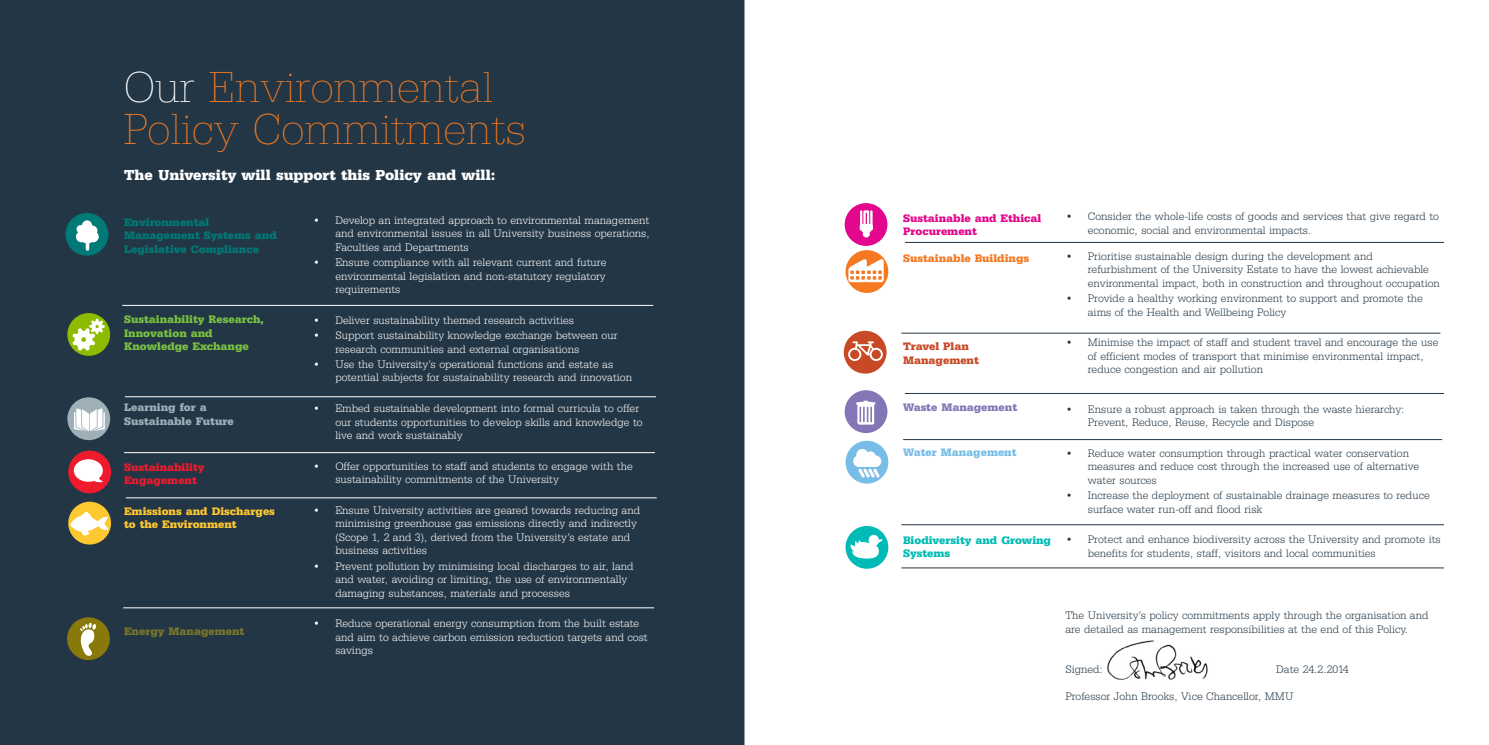
<style>
.page{position:relative;width:1489px;height:745px;background:#fff}
.page>*{position:absolute;margin:0;border:0;box-sizing:border-box;transform-origin:0 0}
.t1{font:200 45px/42.5px "Serifa BEFOP";color:#f47921}
.t2{font:700 15px "Serifa BEFOP";color:#fff}
.t3{font:300 11.25px/13.5px "Serifa BEFOP";color:#fff}
.t4{font:300 11.25px/13.5px "Serifa BEFOP";color:#233645}
.t5{font:700 11.25px/13.5px "Serifa BEFOP";color:#007a76}
.t6{font:700 11.25px/13.5px "Serifa BEFOP";color:#79c142}
.t7{font:700 11.25px/13.5px "Serifa BEFOP";color:#fec830}
.t8{font:700 11.25px/13.5px "Serifa BEFOP";color:#e2078c}
.t9{font:700 11.25px/13.5px "Serifa BEFOP";color:#9eafb8}
.t10{font:700 11.25px/13.5px "Serifa BEFOP";color:#00bbb5}
.t11{font:700 11.25px/13.5px "Serifa BEFOP";color:#ee1b2d}
.t12{font:700 11.25px "Serifa BEFOP";color:#f47921}
.t13{font:700 11.25px/13.5px "Serifa BEFOP";color:#c74925}
.t14{font:700 11.25px "Serifa BEFOP";color:#78762b}
.t15{font:700 11.25px "Serifa BEFOP";color:#8476b6}
.t16{font:700 11.25px "Serifa BEFOP";color:#78bde8}
.s1{color:#fff}
</style>
<div class="page">
<img style="left:1107px;top:640px;width:101px;height:40px">
<div style="left:0;top:0;width:744px;height:744px;background:#233645"></div>
<hr style="left:122px;top:305px;width:531px;height:1px;background:#fff">
<hr style="left:125px;top:396px;width:531px;height:1px;background:#fff">
<hr style="left:124px;top:452px;width:531px;height:1px;background:#fff">
<hr style="left:126px;top:497px;width:530px;height:1px;background:#fff">
<hr style="left:904px;top:242px;width:539px;height:1px;background:#233645">
<hr style="left:901px;top:332px;width:539px;height:1px;background:#233645">
<hr style="left:904px;top:393px;width:539px;height:1px;background:#233645">
<hr style="left:903px;top:439px;width:538px;height:1px;background:#233645">
<hr style="left:901px;top:524px;width:542px;height:1px;background:#233645">
<hr style="left:901px;top:567px;width:542px;height:1px;background:#233645">
<hr style="left:123px;top:607px;width:531px;height:1px;background:#fff">
<div style="left:66px;top:213px;width:42px;height:42px;background:#007a76;border-radius:50%"></div>
<svg style="left:76px;top:220px;width:23px;height:30px"></svg>
<div style="left:67px;top:313px;width:43px;height:42px;background:#8dbb00;border-radius:50%"></div>
<div style="left:67px;top:397px;width:43px;height:43px;background:#9eafb8;border-radius:50%"></div>
<div style="left:68px;top:450px;width:43px;height:43px;background:#ee1b2d;border-radius:50%"></div>
<div style="left:68px;top:501px;width:43px;height:43px;background:#fec830;border-radius:50%"></div>
<div style="left:67px;top:617px;width:43px;height:42px;background:#89780a;border-radius:50%"></div>
<svg style="left:73px;top:318px;width:32px;height:32px"></svg>
<svg style="left:74px;top:408px;width:31px;height:23px"></svg>
<svg style="left:74px;top:459px;width:29px;height:23px"></svg>
<svg style="left:70px;top:511px;width:38px;height:24px"></svg>
<svg style="left:80px;top:622px;width:16px;height:34px"></svg>
<div style="left:844px;top:203px;width:43px;height:43px;background:#e2078c;border-radius:50%"></div>
<svg style="left:845px;top:250px;width:43px;height:43px"></svg>
<div style="left:843px;top:330px;width:43px;height:43px;background:#c74925;border-radius:50%"></div>
<div style="left:844px;top:390px;width:43px;height:43px;background:#8476b6;border-radius:50%"></div>
<div style="left:845px;top:440px;width:43px;height:43px;background:#78bde8;border-radius:50%"></div>
<div style="left:845px;top:525px;width:43px;height:43px;background:#00bbb5;border-radius:50%"></div>
<svg style="left:859px;top:210px;width:13px;height:27px"></svg>
<svg style="left:848px;top:258px;width:35px;height:24px"></svg>
<svg style="left:848px;top:341px;width:34px;height:20px"></svg>
<svg style="left:856px;top:400px;width:19px;height:24px"></svg>
<svg style="left:853px;top:449px;width:28px;height:28px"></svg>
<svg style="left:849px;top:534px;width:33px;height:24px"></svg>
<p class="t1" style="left:124px;top:66px;width:403px"><span class="s1">Our</span> Environmental<br>Policy Commitments</p>
<p class="t2" style="left:124px;top:166px;width:372px">The University will support this Policy and will:</p>
<p class="t5" style="left:124px;top:215px;width:154px">Environmental<br>Management Systems and<br>Legislative Compliance</p>
<p class="t6" style="left:124px;top:312px;width:141px">Sustainability Research,<br>Innovation and<br>Knowledge Exchange</p>
<p class="t9" style="left:124px;top:400px;width:111px">Learning for a<br>Sustainable Future</p>
<p class="t11" style="left:124px;top:459px;width:82px">Sustainability<br>Engagement</p>
<p class="t7" style="left:124px;top:503px;width:152px">Emissions and Discharges to the Environment</p>
<p class="t14" style="left:124px;top:624px;width:122px">Energy Management</p>
<p class="t3" style="left:335px;top:213px;width:316px;text-align:justify;text-indent:-22px">• Develop an integrated approach to environmental management and environmental issues in all University business operations, Faculties and Departments</p>
<p class="t3" style="left:335px;top:255px;width:272px;text-align:justify;text-indent:-22px">• Ensure compliance with all relevant current and future environmental legislation and non-statutory regulatory requirements</p>
<p class="t3" style="left:313px;top:313px;width:262px">• Deliver sustainability themed research activities</p>
<p class="t3" style="left:335px;top:328px;width:284px;text-indent:-22px">• Support sustainability knowledge exchange between our research communities and external organisations</p>
<p class="t3" style="left:335px;top:357px;width:298px;text-indent:-22px">• Use the University’s operational functions and estate as potential subjects for sustainability research and innovation</p>
<p class="t3" style="left:335px;top:401px;width:309px;text-indent:-22px">• Embed sustainable development into formal curricula to offer our students opportunities to develop skills and knowledge to live and work sustainably</p>
<p class="t3" style="left:335px;top:459px;width:299px;text-indent:-22px">• Offer opportunities to staff and students to engage with the sustainability commitments of the University</p>
<p class="t3" style="left:335px;top:503px;width:306px;text-indent:-22px">• Ensure University activities are geared towards reducing and minimising greenhouse gas emissions directly and indirectly (Scope 1, 2 and 3), derived from the University’s estate and business activities</p>
<p class="t3" style="left:335px;top:558px;width:300px;text-indent:-22px">• Prevent pollution by minimising local discharges to air, land and water, avoiding or limiting, the use of environmentally damaging substances, materials and processes</p>
<p class="t3" style="left:335px;top:616px;width:314px;text-indent:-22px">• Reduce operational energy consumption from the built estate and aim to achieve carbon emission reduction targets and cost savings</p>
<p class="t8" style="left:903px;top:211px;width:140px">Sustainable and Ethical<br>Procurement</p>
<p class="t12" style="left:903px;top:251px;width:128px">Sustainable Buildings</p>
<p class="t13" style="left:903px;top:339px;width:77px">Travel Plan<br>Management</p>
<p class="t15" style="left:903px;top:400px;width:115px">Waste Management</p>
<p class="t16" style="left:903px;top:445px;width:115px">Water Management</p>
<p class="t10" style="left:903px;top:532px;width:149px">Biodiversity and Growing<br>Systems</p>
<p class="t4" style="left:1087px;top:210px;width:353px;text-indent:-22px">• Consider the whole-life costs of goods and services that give regard to economic, social and environmental impacts.</p>
<p class="t4" style="left:1087px;top:249px;width:353px;text-indent:-22px">• Prioritise sustainable design during the development and refurbishment of the University Estate to have the lowest achievable environmental impact, both in construction and throughout occupation</p>
<p class="t4" style="left:1087px;top:291px;width:336px;text-indent:-22px">• Provide a healthy working environment to support and promote the aims of the Health and Wellbeing Policy</p>
<p class="t4" style="left:1087px;top:335px;width:352px;text-indent:-22px">• Minimise the impact of staff and student travel and encourage the use of efficient modes of transport that minimise environmental impact, reduce congestion and air pollution</p>
<p class="t4" style="left:1087px;top:402px;width:318px;text-indent:-22px">• Ensure a robust approach is taken through the waste hierarchy:<br>Prevent, Reduce, Reuse, Recycle and Dispose</p>
<p class="t4" style="left:1087px;top:446px;width:333px;text-indent:-22px">• Reduce water consumption through practical water conservation measures and reduce cost through the increased use of alternative water sources</p>
<p class="t4" style="left:1087px;top:488px;width:343px;text-indent:-22px">• Increase the deployment of sustainable drainage measures to reduce surface water run-off and flood risk</p>
<p class="t4" style="left:1087px;top:532px;width:354px;text-indent:-22px">• Protect and enhance biodiversity across the University and promote its benefits for students, staff, visitors and local communities</p>
<p class="t4" style="left:1065px;top:608px;width:364px">The University’s policy commitments apply through the organisation and are detailed as management responsibilities at the end of this Policy.</p>
<p class="t4" style="left:1065px;top:662px;width:39px">Signed:</p>
<p class="t4" style="left:1276px;top:662px;width:74px">Date 24.2.2014</p>
<p class="t4" style="left:1065px;top:689px;width:229px">Professor John Brooks, Vice Chancellor, MMU</p>
</div>
